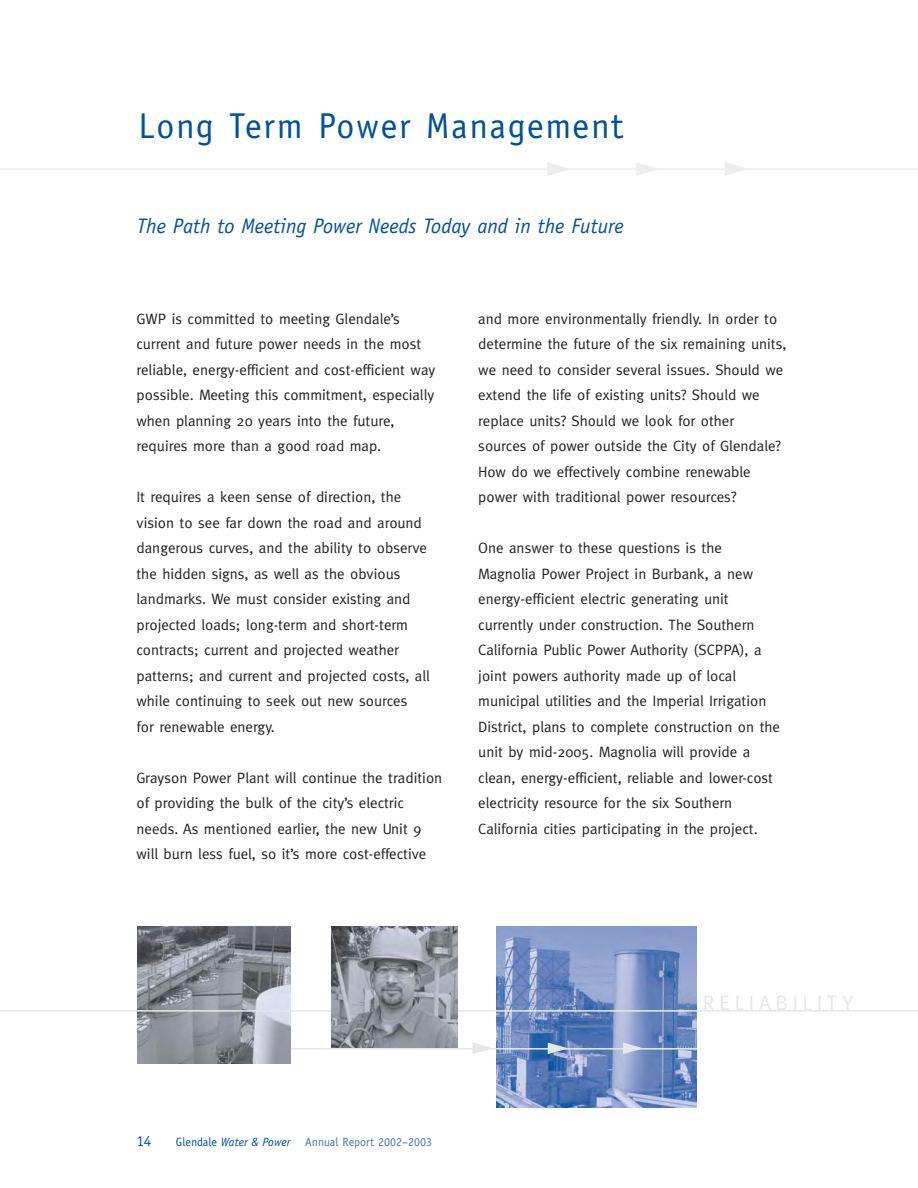
<style>
.page{position:relative;width:918px;height:1188px;background:#fff}
.page>*{position:absolute;margin:0;border:0;box-sizing:border-box;transform-origin:0 0}
.t1{font:36px "Officina Sans";letter-spacing:.05em;color:#00529b}
.t2{font:italic 21px "Officina Sans";color:#00529b}
.t3{font:21px "Meta Caps";letter-spacing:.215em;color:#e6e7e8}
.t4{font:15px/25.5px "Meta";color:#231f20}
.t5{font:15px "Officina Sans";color:#00529b}
.t6{font:12px "Officina Sans";color:#4f74b1}
.s1{color:#00529b}
.s2{font-style:italic;color:#00529b}
</style>
<div class="page">
<img style="left:496px;top:926px;width:201px;height:181px">
<svg style="left:473px;top:1043px;width:17px;height:11px"></svg>
<svg style="left:548px;top:1042px;width:20px;height:12px"></svg>
<svg style="left:623px;top:1042px;width:20px;height:12px"></svg>
<svg style="left:547px;top:162px;width:19px;height:14px"></svg>
<svg style="left:636px;top:162px;width:19px;height:14px"></svg>
<svg style="left:725px;top:162px;width:18px;height:13px"></svg>
<hr style="left:0;top:168px;width:918px;height:2px;background:#ededee">
<hr style="left:262px;top:1048px;width:435px;height:2px;background:#e6e7e8">
<img style="left:138px;top:926px;width:153px;height:137px">
<hr style="left:0;top:1010px;width:918px;height:2px;background:#e6e7e8">
<img style="left:331px;top:926px;width:127px;height:122px">
<h1 class="t1" style="left:139px;top:112px;width:487px">Long Term Power Management</h1>
<h2 class="t2" style="left:137px;top:218px;width:488px">The Path to Meeting Power Needs Today and in the Future</h2>
<p class="t4" style="left:136px;top:307px;width:301px">GWP is committed to meeting Glendale’s current and future power needs in the most reliable, energy-efficient and cost-efficient way possible. Meeting this commitment, especially when planning 20 years into the future, requires more than a good road map.</p>
<p class="t4" style="left:136px;top:485px;width:295px">It requires a keen sense of direction, the vision to see far down the road and around dangerous curves, and the ability to observe the hidden signs, as well as the obvious landmarks. We must consider existing and projected loads; long-term and short-term contracts; current and projected weather patterns; and current and projected costs, all while continuing to seek out new sources<br>for renewable energy.</p>
<p class="t4" style="left:136px;top:766px;width:307px">Grayson Power Plant will continue the tradition of providing the bulk of the city’s electric needs. As mentioned earlier, the new Unit 9 will burn less fuel, so it’s more cost-effective</p>
<p class="t4" style="left:478px;top:307px;width:310px">and more environmentally friendly. In order to determine the future of the six remaining units, we need to consider several issues. Should we extend the life of existing units? Should we replace units? Should we look for other<br>sources of power outside the City of Glendale?<br>How do we effectively combine renewable power with traditional power resources?</p>
<p class="t4" style="left:478px;top:536px;width:303px">One answer to these questions is the Magnolia Power Project in Burbank, a new energy-efficient electric generating unit currently under construction. The Southern California Public Power Authority (SCPPA), a joint powers authority made up of local municipal utilities and the Imperial Irrigation District, plans to complete construction on the unit by mid-2005. Magnolia will provide a clean, energy-efficient, reliable and lower-cost electricity resource for the six Southern California cities participating in the project.</p>
<p class="t5" style="left:136px;top:1135px;width:16px">14</p>
<p class="t6" style="left:176px;top:1138px;width:258px"><span class="s1">Glendale</span> <span class="s2">Water &amp; Power</span> Annual Report 2002–2003</p>
<h2 class="t3" style="left:703px;top:991px;width:152px">RELIABILITY</h2>
</div>
